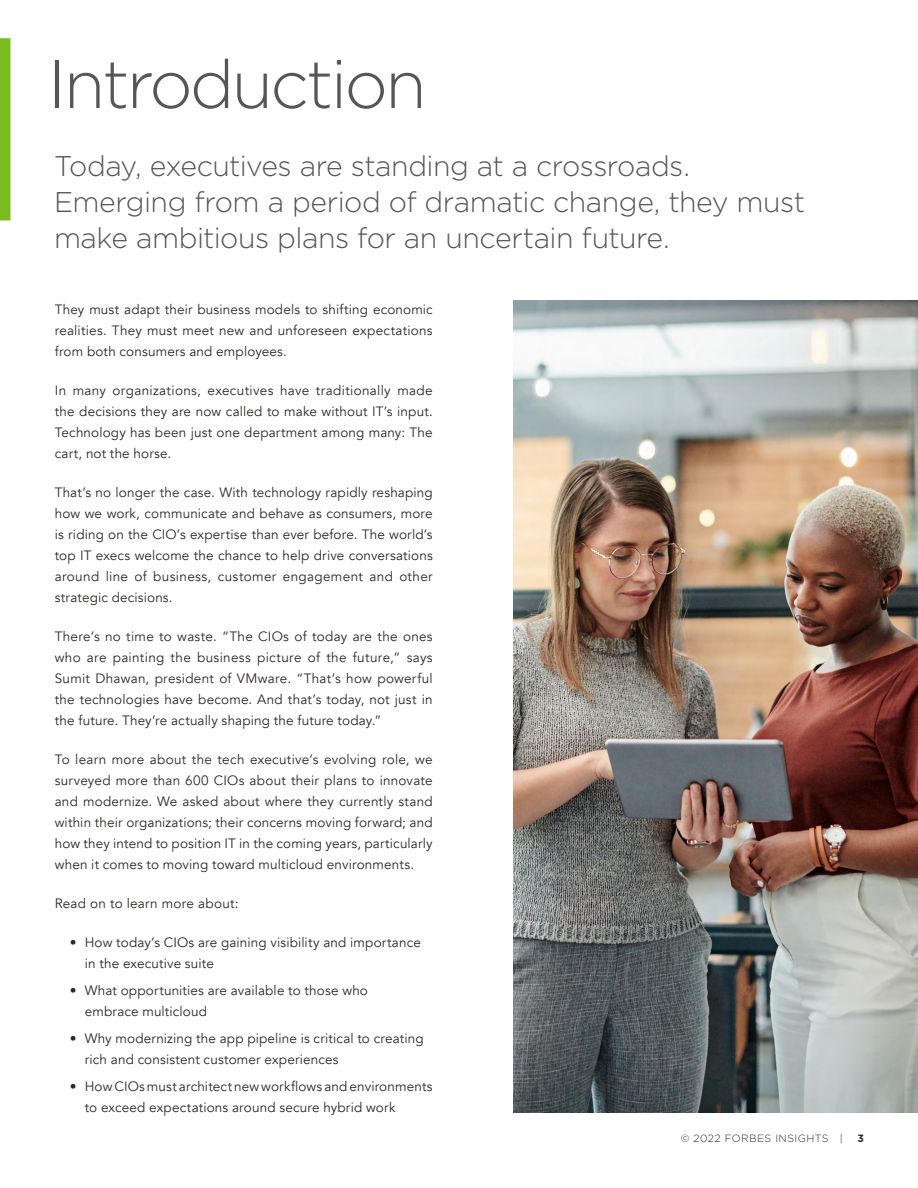
<style>
.page{position:relative;width:918px;height:1188px;background:#fff}
.page>*{position:absolute;margin:0;border:0;box-sizing:border-box;transform-origin:0 0}
.t1{font:300 67.5px "Gotham";letter-spacing:-.04em;color:#565656}
.t2{font:300 28.5px/36px "Gotham";letter-spacing:-.02em;color:#565656}
.t3{font:13.5px/21px "Avenir";letter-spacing:.01em;color:#2d2926;text-align:justify}
.t4{font:300 10.5px "Gotham";letter-spacing:.04em;color:#2d2926}
.t5{font:700 10.5px "Gotham";color:#2d2926}
</style>
<div class="page">
<div style="left:0;top:38px;width:10px;height:182px;background:#78bc20"></div>
<img style="left:513px;top:300px;width:405px;height:812px">
<h1 class="t1" style="left:48px;top:41px;width:380px">Introduction</h1>
<h2 class="t2" style="left:54px;top:147px;width:753px">Today, executives are standing at a crossroads.<br>Emerging from a period of dramatic change, they must make ambitious plans for an uncertain future.</h2>
<p class="t3" style="left:55px;top:299px;width:380px">They must adapt their business models to shifting economic realities. They must meet new and unforeseen expectations from both consumers and employees.</p>
<p class="t3" style="left:55px;top:380px;width:380px">In many organizations, executives have traditionally made the decisions they are now called to make without IT’s input.<br>Technology has been just one department among many: The cart, not the horse.</p>
<p class="t3" style="left:55px;top:482px;width:380px">That’s no longer the case. With technology rapidly reshaping how we work, communicate and behave as consumers, more is riding on the CIO’s expertise than ever before. The world’s top IT execs welcome the chance to help drive conversations around line of business, customer engagement and other strategic decisions.</p>
<p class="t3" style="left:55px;top:626px;width:379px">There’s no time to waste. “The CIOs of today are the ones who are painting the business picture of the future,” says Sumit Dhawan, president of VMware. “That’s how powerful the technologies have become. And that’s today, not just in the future. They’re actually shaping the future today.”</p>
<p class="t3" style="left:55px;top:749px;width:379px">To learn more about the tech executive’s evolving role, we surveyed more than 600 CIOs about their plans to innovate and modernize. We asked about where they currently stand within their organizations; their concerns moving forward; and how they intend to position IT in the coming years, particularly when it comes to moving toward multicloud environments.</p>
<p class="t3" style="left:55px;top:893px;width:185px">Read on to learn more about:</p>
<p class="t3" style="left:85px;top:932px;width:338px;text-indent:-15px">• How today’s CIOs are gaining visibility and importance in the executive suite</p>
<p class="t3" style="left:85px;top:980px;width:285px;text-indent:-15px">• What opportunities are available to those who embrace multicloud</p>
<p class="t3" style="left:85px;top:1028px;width:340px;text-indent:-15px">• Why modernizing the app pipeline is critical to creating rich and consistent customer experiences</p>
<p class="t3" style="left:85px;top:1076px;width:350px;text-indent:-15px">• How CIOs must architect new workflows and environments to exceed expectations around secure hybrid work</p>
<p class="t4" style="left:681px;top:1132px;width:163px">© 2022 FORBES INSIGHTS |</p>
<p class="t5" style="left:857px;top:1132px;width:8px">3</p>
</div>
